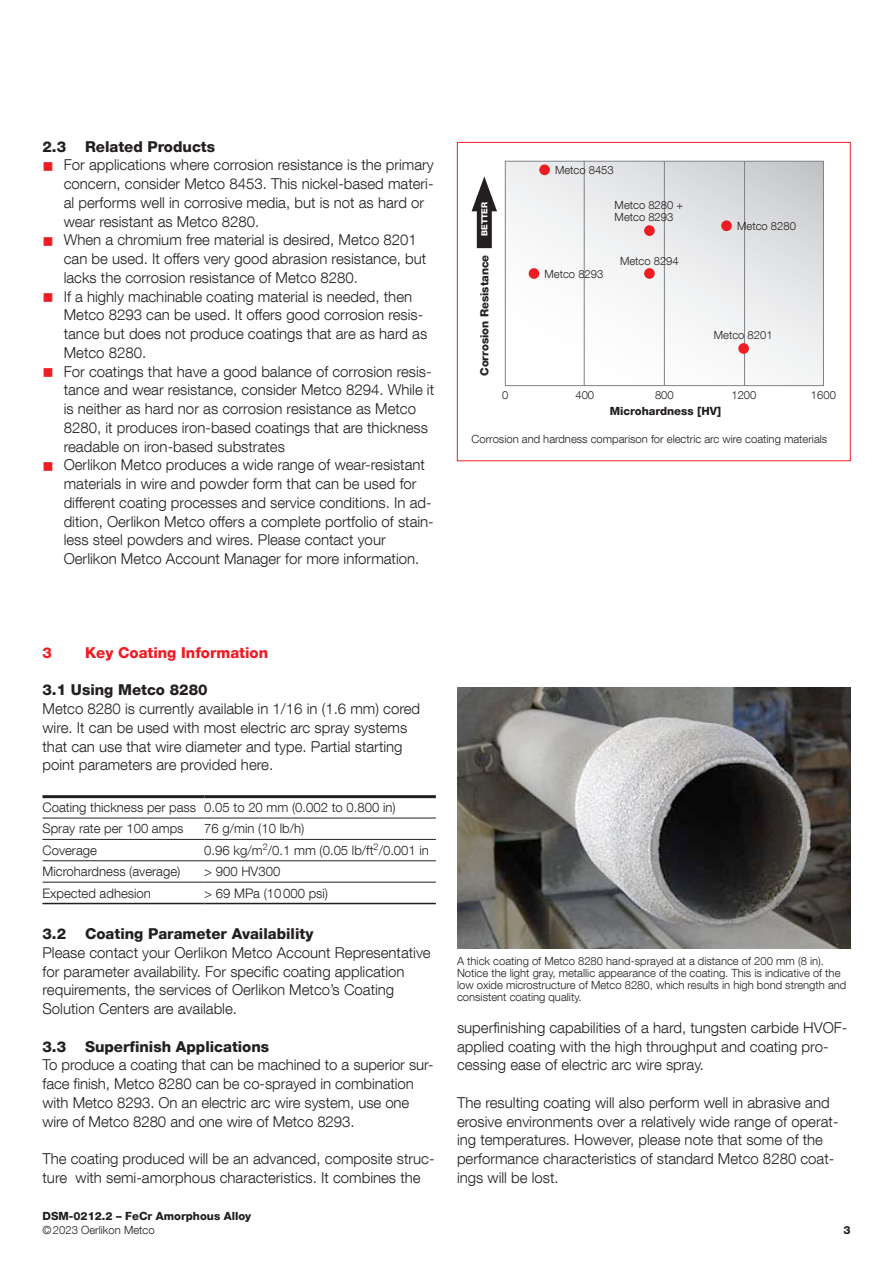
<style>
.page{position:relative;width:893px;height:1263px;background:#fff}
.page>*{position:absolute;margin:0;border:0;box-sizing:border-box;transform-origin:0 0}
.t1{font:300 15px/18.8px "Helvetica Neue LT Com";color:#231f20}
.t2{font:800 15px "Helvetica Neue LT Com";color:#231f20}
.t3{font:800 15px "Helvetica Neue LT Com";color:#ee1d23}
.t4{font:300 13.2px/21.3px "Helvetica Neue LT Com";color:#231f20}
.t5{font:300 11.25px/12px "Helvetica Neue LT Com";color:#231f20}
.t6{font:800 11.25px "Helvetica Neue LT Com";color:#231f20}
.t7{font:800 8.4px "Helvetica Neue LT Com";color:#fff}
.s1{color:#ee1d23}
</style>
<div class="page">
<hr style="left:43px;top:839px;width:161px;height:1px;background:#231f20">
<hr style="left:204px;top:839px;width:232px;height:1px;background:#231f20">
<hr style="left:43px;top:860px;width:161px;height:1px;background:#231f20">
<hr style="left:204px;top:860px;width:232px;height:1px;background:#231f20">
<hr style="left:43px;top:882px;width:161px;height:1px;background:#231f20">
<hr style="left:204px;top:882px;width:232px;height:1px;background:#231f20">
<hr style="left:43px;top:795px;width:161px;height:3px;background:#231f20">
<hr style="left:204px;top:795px;width:232px;height:3px;background:#231f20">
<hr style="left:43px;top:818px;width:161px;height:1px;background:#231f20">
<hr style="left:204px;top:818px;width:232px;height:1px;background:#231f20">
<hr style="left:43px;top:903px;width:161px;height:1px;background:#231f20">
<hr style="left:204px;top:903px;width:232px;height:1px;background:#231f20">
<img style="left:457px;top:687px;width:393px;height:261px">
<div style="left:457px;top:142px;width:393px;height:319px;border:1px solid #ee1d23"></div>
<svg style="left:505px;top:161px;width:319px;height:225px"></svg>
<div style="left:539px;top:164px;width:11px;height:11px;background:#ee1d23;border-radius:50%"></div>
<div style="left:644px;top:268px;width:11px;height:11px;background:#ee1d23;border-radius:50%"></div>
<div style="left:644px;top:225px;width:11px;height:11px;background:#ee1d23;border-radius:50%"></div>
<div style="left:529px;top:268px;width:10px;height:11px;background:#ee1d23;border-radius:50%"></div>
<div style="left:721px;top:220px;width:11px;height:11px;background:#ee1d23;border-radius:50%"></div>
<div style="left:738px;top:343px;width:11px;height:11px;background:#ee1d23;border-radius:50%"></div>
<div style="left:477px;top:197px;width:15px;height:51px;background:#231f20"></div>
<svg style="left:472px;top:176px;width:25px;height:35px"></svg>
<p class="t2" style="left:43px;top:137px;width:25px">2.3</p>
<p class="t2" style="left:85px;top:137px;width:132px">Related Products</p>
<p class="t1" style="left:64px;top:155px;width:372px;text-indent:-21px"><span class="s1">■</span> For applications where corrosion resistance is the primary concern, consider Metco 8453. This nickel-based materi&shy;al performs well in corrosive media, but is not as hard or wear resistant as Metco 8280.</p>
<p class="t1" style="left:64px;top:230px;width:364px;text-indent:-21px"><span class="s1">■</span> When a chromium free material is desired, Metco 8201 can be used. It offers very good abrasion resistance, but lacks the corrosion resistance of Metco 8280.</p>
<p class="t1" style="left:64px;top:287px;width:365px;text-indent:-21px"><span class="s1">■</span> If a highly machinable coating material is needed, then Metco 8293 can be used. It offers good corrosion resis&shy;tance but does not produce coatings that are as hard as Metco 8280.</p>
<p class="t1" style="left:64px;top:362px;width:372px;text-indent:-21px"><span class="s1">■</span> For coatings that have a good balance of corrosion resis&shy;tance and wear resistance, consider Metco 8294. While it is neither as hard nor as corrosion resistance as Metco 8280, it produces iron-based coatings that are thickness readable on iron-based substrates</p>
<p class="t1" style="left:64px;top:455px;width:372px;text-indent:-21px"><span class="s1">■</span> Oerlikon Metco produces a wide range of wear-resistant materials in wire and powder form that can be used for different coating processes and service conditions. In ad&shy;dition, Oerlikon Metco offers a complete portfolio of stain&shy;less steel powders and wires. Please contact your Oerlikon Metco Account Manager for more information.</p>
<p class="t7" style="left:480px;top:236px;width:36px;rotate:-90deg">better</p>
<p class="t6" style="left:478px;top:376px;width:123px;rotate:-90deg">Corrosion Resistance</p>
<p class="t5" style="left:555px;top:164px;width:60px">Metco 8453</p>
<p class="t5" style="left:545px;top:267px;width:60px">Metco 8293</p>
<p class="t5" style="left:615px;top:199px;width:70px">Metco 8280 +<br>Metco 8293</p>
<p class="t5" style="left:620px;top:255px;width:60px">Metco 8294</p>
<p class="t5" style="left:737px;top:220px;width:60px">Metco 8280</p>
<p class="t5" style="left:714px;top:329px;width:60px">Metco 8201</p>
<p class="t5" style="left:502px;top:388px;width:8px">0</p>
<p class="t5" style="left:575px;top:388px;width:20px">400</p>
<p class="t5" style="left:655px;top:388px;width:20px">800</p>
<p class="t5" style="left:731px;top:388px;width:27px">1200</p>
<p class="t5" style="left:811px;top:388px;width:27px">1600</p>
<p class="t6" style="left:610px;top:404px;width:113px">Microhardness [HV]</p>
<p class="t5" style="left:472px;top:432px;width:357px">Corrosion and hardness comparison for electric arc wire coating materials</p>
<p class="t3" style="left:43px;top:644px;width:11px">3</p>
<p class="t3" style="left:85px;top:644px;width:185px">Key Coating Information</p>
<p class="t2" style="left:43px;top:681px;width:167px">3.1 Using Metco 8280</p>
<p class="t1" style="left:43px;top:699px;width:379px">Metco 8280 is currently available in 1/16 in (1.6 mm) cored wire. It can be used with most electric arc spray systems that can use that wire diameter and type. Partial starting point parameters are provided here.</p>
<p class="t4" style="left:43px;top:796px;width:355px">Coating thickness per pass 0.05 to 20 mm (0.002 to 0.800 in)<br>Spray rate per 100 amps</p>
<p class="t4" style="left:204px;top:818px;width:101px">76 g/min (10 lb/h)</p>
<p class="t4" style="left:43px;top:839px;width:56px">Coverage</p>
<p class="t4" style="left:204px;top:839px;width:226px">0.96 kg/m<sup>2</sup>/0.1 mm (0.05 lb/ft<sup>2</sup>/0.001 in</p>
<p class="t4" style="left:43px;top:860px;width:139px">Microhardness (average)</p>
<p class="t4" style="left:204px;top:860px;width:77px">&gt; 900 HV300</p>
<p class="t4" style="left:43px;top:882px;width:110px">Expected adhesion</p>
<p class="t4" style="left:204px;top:882px;width:125px">&gt; 69 MPa (10000 psi)</p>
<p class="t2" style="left:43px;top:925px;width:25px">3.2</p>
<p class="t2" style="left:85px;top:925px;width:230px">Coating Parameter Availability</p>
<p class="t1" style="left:43px;top:943px;width:390px">Please contact your Oerlikon Metco Account Representative for parameter availability. For specific coating application requirements, the services of Oerlikon Metco’s Coating Solution Centers are available.</p>
<p class="t2" style="left:43px;top:1037px;width:25px">3.3</p>
<p class="t2" style="left:85px;top:1037px;width:186px">Superfinish Applications</p>
<p class="t1" style="left:43px;top:1055px;width:393px">To produce a coating that can be machined to a superior sur&shy;face finish, Metco 8280 can be co-sprayed in combination with Metco 8293. On an electric arc wire system, use one wire of Metco 8280 and one wire of Metco 8293.</p>
<p class="t1" style="left:43px;top:1149px;width:394px">The coating produced will be an advanced, composite struc&shy;ture with semi-amorphous characteristics. It combines the</p>
<p class="t5" style="left:457px;top:955px;width:391px">A thick coating of Metco 8280 hand-sprayed at a distance of 200 mm (8 in).<br>Notice the light gray, metallic appearance of the coating. This is indicative of the low oxide microstructure of Metco 8280, which results in high bond strength and consistent coating quality.</p>
<p class="t1" style="left:457px;top:1018px;width:392px">superfinishing capabilities of a hard, tungsten carbide HVOF&shy;applied coating with the high throughput and coating pro&shy;cessing ease of electric arc wire spray.</p>
<p class="t1" style="left:457px;top:1093px;width:383px">The resulting coating will also perform well in abrasive and erosive environments over a relatively wide range of operat&shy;ing temperatures. However, please note that some of the performance characteristics of standard Metco 8280 coat&shy;ings will be lost.</p>
<p class="t6" style="left:43px;top:1209px;width:210px">DSM-0212.2 – FeCr Amorphous Alloy</p>
<p class="t5" style="left:43px;top:1223px;width:114px">©2023 Oerlikon Metco</p>
<p class="t6" style="left:843px;top:1223px;width:9px">3</p>
</div>
